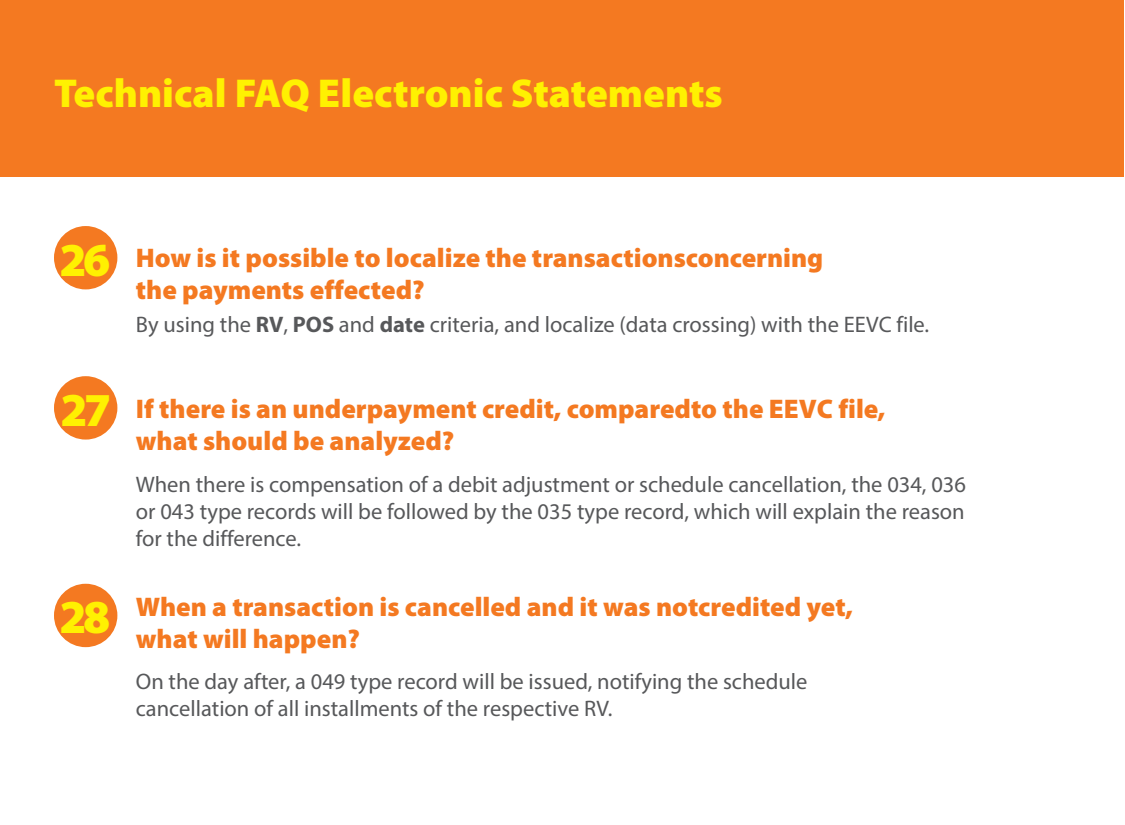
<style>
.page{position:relative;width:1125px;height:825px;background:#fff}
.page>*{position:absolute;margin:0;border:0;box-sizing:border-box;transform-origin:0 0}
.t1{font:900 47.4px "Myriad Pro";color:#fff101}
.t2{font:900 40.5px "Myriad Pro";color:#fff101}
.t3{font:900 27px/32.4px "Myriad Pro";color:#f47921}
.t4{font:22.5px/27px "Myriad Pro";color:#57585a;text-align:justify}
.s1{font-weight:700}
</style>
<div class="page">
<div style="left:0;top:0;width:1124px;height:176px;background:#f47921"></div>
<div style="left:54px;top:226px;width:63px;height:63px;background:#f47921;border-radius:50%"></div>
<div style="left:54px;top:584px;width:63px;height:63px;background:#f47921;border-radius:50%"></div>
<div style="left:54px;top:376px;width:63px;height:64px;background:#f47921;border-radius:50%"></div>
<h2 class="t2" style="left:54px;top:70px;width:670px">Technical FAQ Electronic Statements</h2>
<h1 class="t1" style="left:60px;top:233px;width:52px">26</h1>
<p class="t3" style="left:136px;top:242px;width:689px">How is it possible to localize the transactionsconcerning the payments effected?</p>
<p class="t4" style="left:136px;top:310px;width:795px">By using the <span class="s1">RV</span>, <span class="s1">POS</span> and <span class="s1">date</span> criteria, and localize (data crossing) with the EEVC file.</p>
<h1 class="t1" style="left:61px;top:383px;width:52px">27</h1>
<p class="t3" style="left:136px;top:393px;width:751px">If there is an underpayment credit, comparedto the EEVC file, what should be analyzed?</p>
<p class="t4" style="left:136px;top:471px;width:832px">When there is compensation of a debit adjustment or schedule cancellation, the 034, 036 or 043 type records will be followed by the 035 type record, which will explain the reason for the difference.</p>
<h1 class="t1" style="left:60px;top:590px;width:52px">28</h1>
<p class="t3" style="left:136px;top:591px;width:719px">When a transaction is cancelled and it was notcredited yet, what will happen?</p>
<p class="t4" style="left:136px;top:668px;width:673px">On the day after, a 049 type record will be issued, notifying the schedule cancellation of all installments of the respective RV.</p>
</div>
